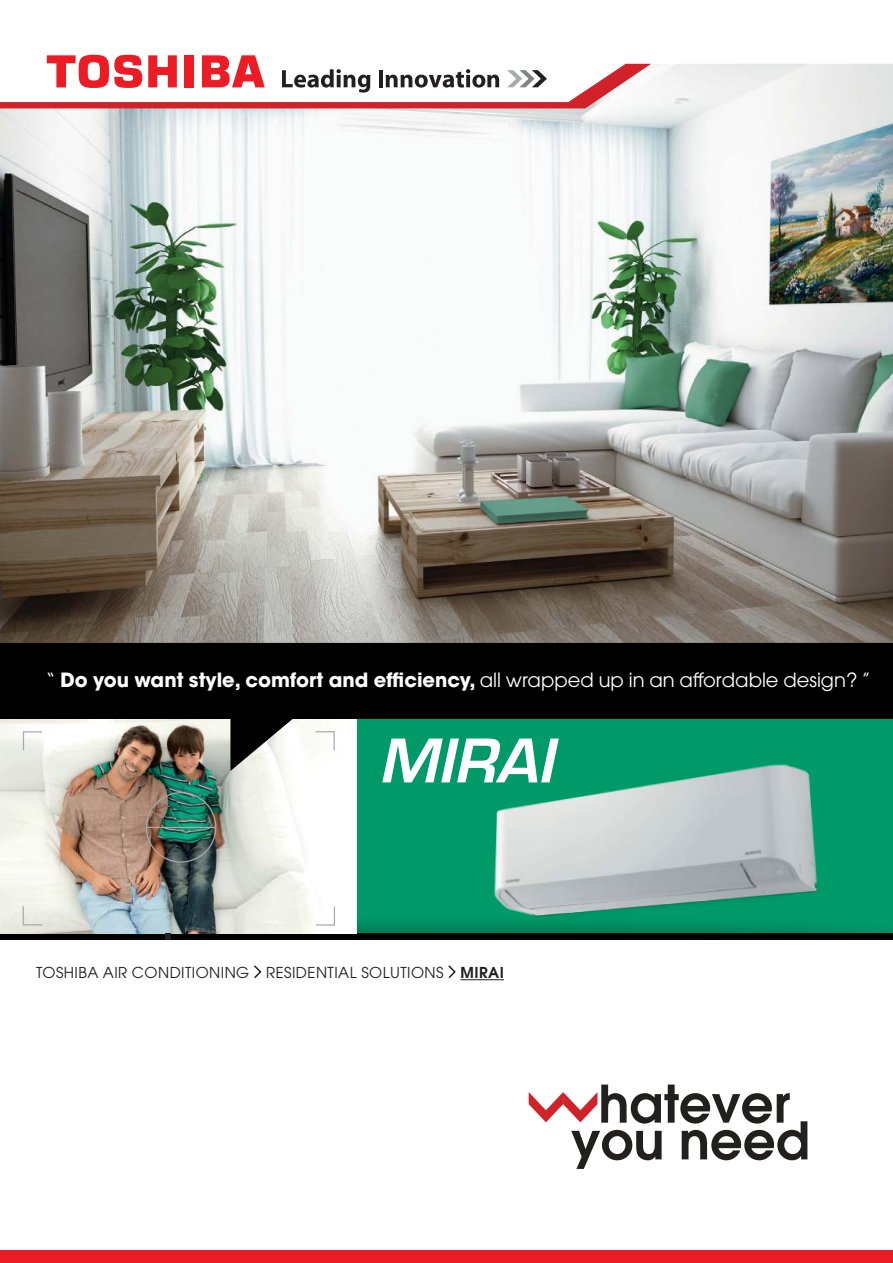
<style>
.page{position:relative;width:893px;height:1263px;background:#fff}
.page>*{position:absolute;margin:0;border:0;box-sizing:border-box;transform-origin:0 0}
.t1{font:italic 600 58.5px "Eurostile";color:#fff}
.t2{font:600 51.45px "Avant Garde";color:#221f1f}
.t3{font:700 19.5px "Avant Garde";color:#fff}
.t4{font:15px "Avant Garde";letter-spacing:.03em;color:#221f1f}
.s1{font-weight:400}
.s2{font-weight:600}
</style>
<div class="page">
<img style="left:0;top:64px;width:893px;height:579px">
<svg style="left:0;top:54px;width:651px;height:54px"></svg>
<div style="left:0;top:643px;width:893px;height:297px;background:#000"></div>
<div style="left:2px;top:720px;width:891px;height:213px;background:#009a69"></div>
<img style="left:356px;top:893px;width:529px;height:40px">
<hr style="left:460px;top:979px;width:44px;height:1px;background:#221f1f">
<svg style="left:254px;top:965px;width:8px;height:14px"></svg>
<svg style="left:448px;top:965px;width:8px;height:14px"></svg>
<img style="left:483px;top:764px;width:349px;height:173px">
<img style="left:0;top:720px;width:356px;height:213px">
<div style="left:146px;top:792px;width:70px;height:71px;border:1px solid #a7a9ab;border-radius:50%"></div>
<hr style="left:146px;top:827px;width:70px;height:1px;background:#a7a9ab">
<svg style="left:22px;top:731px;width:21px;height:21px"></svg>
<svg style="left:315px;top:905px;width:21px;height:21px"></svg>
<svg style="left:314px;top:730px;width:21px;height:21px"></svg>
<svg style="left:22px;top:905px;width:21px;height:21px"></svg>
<svg style="left:529px;top:1092px;width:68px;height:30px"></svg>
<div style="left:0;top:1250px;width:893px;height:13px;background:#ed1c24"></div>
<svg style="left:165px;top:933px;width:6px;height:6px"></svg>
<svg style="left:230px;top:714px;width:68px;height:57px;background:#7a7a78"></svg>
<p class="t3" style="left:46px;top:672px;width:826px"><span class="s1">“</span> Do you want style, comfort and efficiency, <span class="s1">all wrapped up in an affordable design? ”</span></p>
<h1 class="t1" style="left:378px;top:728px;width:176px">MIRAI</h1>
<p class="t4" style="left:36px;top:966px;width:469px">TOSHIBA AIR CONDITIONING RESIDENTIAL SOLUTIONS <span class="s2">MIRAI</span></p>
<h2 class="t2" style="left:598px;top:1084px;width:193px">hatever</h2>
<h2 class="t2" style="left:571px;top:1120px;width:240px">you need</h2>
</div>
